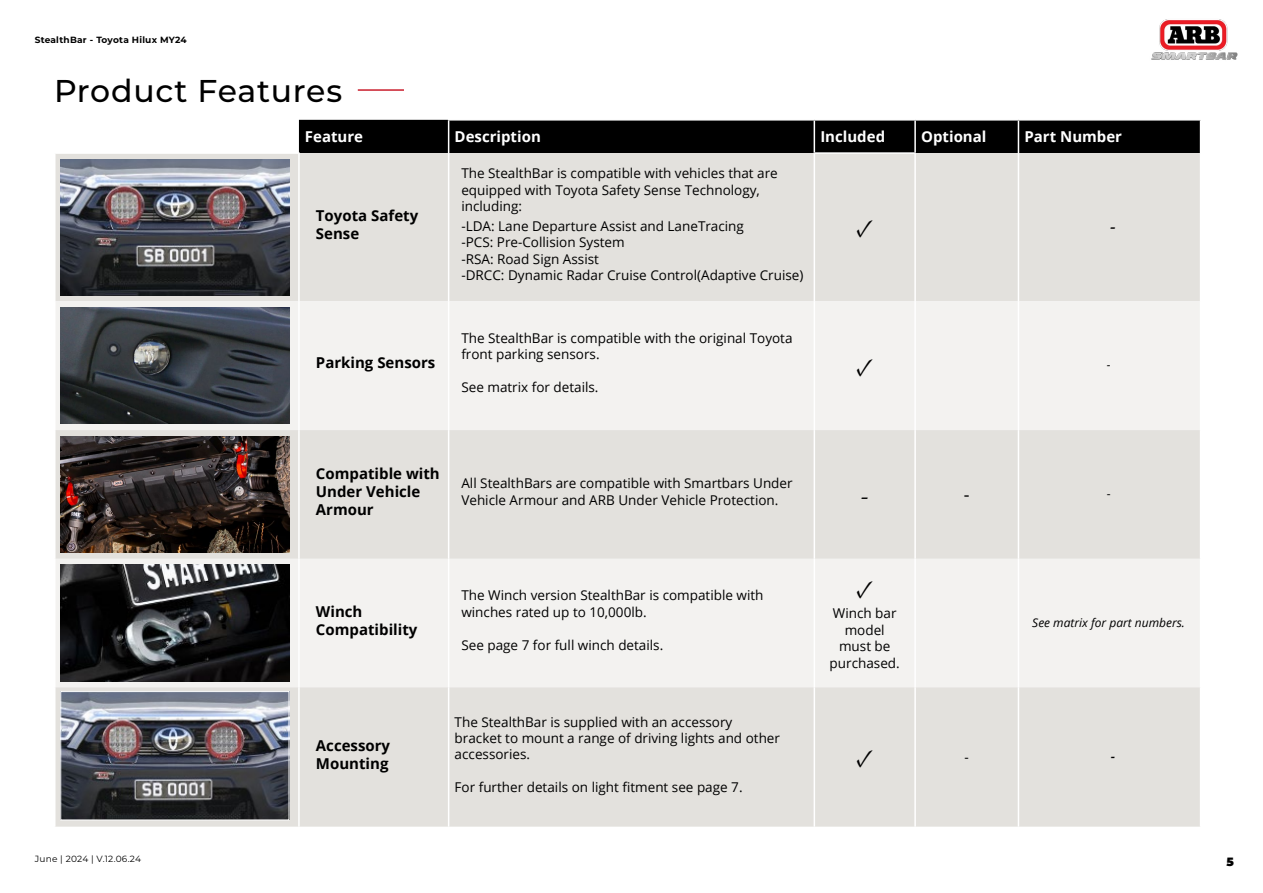
<style>
.page{position:relative;width:1263px;height:893px;background:#fff}
.page>*{position:absolute;margin:0;border:0;box-sizing:border-box;transform-origin:0 0}
.t1{font:500 31.5px "Montserrat";letter-spacing:.025em;color:#000}
.t2{font:25.5px "Minion Pro";color:#000}
.t3{font:italic 18px "Open Sans";color:#000}
.t4{font:18px "Open Sans";color:#000}
.t5{font:700 15px/18px "Open Sans";color:#000}
.t6{font:700 15px "Open Sans";color:#fff}
.t7{font:13.5px/16.5px "Open Sans";color:#000}
.t8{font:italic 600 13.5px "Open Sans";color:#000}
.t9{font:italic 12px "Open Sans";color:#000}
.t10{font:900 12px "Montserrat";color:#000}
.t11{font:12px "Open Sans";color:#000}
.t12{font:700 9px "Montserrat";letter-spacing:.025em;color:#000}
.t13{font:9px "Montserrat";letter-spacing:.025em;color:#000}
</style>
<div class="page">
<img style="left:1151px;top:19px;width:87px;height:41px">
<div style="left:299px;top:120px;width:901px;height:33px;background:#000"></div>
<div style="left:56px;top:153px;width:1144px;height:148px;background:#e3e1dd"></div>
<div style="left:56px;top:301px;width:1144px;height:129px;background:#f3f2f0"></div>
<svg style="left:56px;top:430px;width:1144px;height:397px;fill:#e3e1dd"></svg>
<hr style="left:814px;top:152px;width:102px;height:2px;background:#fff">
<hr style="left:814px;top:119px;width:101px;height:2px;background:#fff">
<hr style="left:915px;top:119px;width:103px;height:2px;background:#fff">
<hr style="left:914px;top:121px;width:2px;height:31px;background:#fff">
<hr style="left:914px;top:154px;width:2px;height:147px;background:#fff">
<hr style="left:1018px;top:119px;width:183px;height:2px;background:#fff">
<hr style="left:1018px;top:121px;width:1px;height:32px;background:#fff">
<hr style="left:1018px;top:153px;width:1px;height:148px;background:#fff">
<hr style="left:448px;top:119px;width:366px;height:2px;background:#fff">
<hr style="left:448px;top:121px;width:1px;height:32px;background:#fff">
<hr style="left:814px;top:121px;width:1px;height:31px;background:#fff">
<hr style="left:448px;top:153px;width:1px;height:148px;background:#fff">
<hr style="left:814px;top:154px;width:1px;height:147px;background:#fff">
<hr style="left:54px;top:152px;width:246px;height:2px;background:#fff">
<hr style="left:298px;top:154px;width:2px;height:147px;background:#fff">
<hr style="left:298px;top:301px;width:2px;height:129px;background:#fff">
<hr style="left:448px;top:301px;width:1px;height:129px;background:#fff">
<hr style="left:814px;top:301px;width:1px;height:129px;background:#fff">
<hr style="left:914px;top:301px;width:2px;height:129px;background:#fff">
<hr style="left:1018px;top:301px;width:1px;height:129px;background:#fff">
<hr style="left:298px;top:430px;width:2px;height:129px;background:#fff">
<hr style="left:448px;top:430px;width:1px;height:129px;background:#fff">
<hr style="left:814px;top:430px;width:1px;height:129px;background:#fff">
<hr style="left:914px;top:430px;width:2px;height:129px;background:#fff">
<hr style="left:1018px;top:430px;width:1px;height:129px;background:#fff">
<hr style="left:298px;top:559px;width:2px;height:128px;background:#fff">
<hr style="left:448px;top:559px;width:1px;height:128px;background:#fff">
<hr style="left:814px;top:559px;width:1px;height:128px;background:#fff">
<hr style="left:914px;top:559px;width:2px;height:128px;background:#fff">
<hr style="left:1018px;top:559px;width:1px;height:128px;background:#fff">
<hr style="left:298px;top:687px;width:2px;height:140px;background:#fff">
<hr style="left:448px;top:687px;width:1px;height:140px;background:#fff">
<hr style="left:814px;top:687px;width:1px;height:140px;background:#fff">
<hr style="left:914px;top:687px;width:2px;height:140px;background:#fff">
<hr style="left:1018px;top:687px;width:1px;height:140px;background:#fff">
<img style="left:61px;top:159px;width:228px;height:136px">
<img style="left:61px;top:307px;width:228px;height:117px">
<img style="left:61px;top:436px;width:228px;height:117px">
<img style="left:61px;top:565px;width:228px;height:116px">
<img style="left:63px;top:693px;width:224px;height:125px">
<div style="left:61px;top:691px;width:228px;height:129px;border:1px solid #fff"></div>
<hr style="left:358px;top:89px;width:46px;height:2px;background:#ca1d2c">
<p class="t12" style="left:35px;top:33px;width:153px">StealthBar - Toyota Hilux MY24</p>
<h1 class="t1" style="left:54px;top:68px;width:290px">Product Features</h1>
<p class="t6" style="left:305px;top:126px;width:60px">Feature</p>
<p class="t6" style="left:455px;top:126px;width:88px">Description</p>
<p class="t6" style="left:820px;top:126px;width:66px">Included</p>
<p class="t6" style="left:921px;top:126px;width:67px">Optional</p>
<p class="t6" style="left:1024px;top:126px;width:99px">Part Number</p>
<p class="t5" style="left:316px;top:206px;width:104px">Toyota Safety<br>Sense</p>
<p class="t5" style="left:316px;top:353px;width:121px">Parking Sensors</p>
<p class="t7" style="left:461px;top:165px;width:318px">The StealthBar is compatible with vehicles that are equipped with Toyota Safety Sense Technology, including:</p>
<p class="t7" style="left:461px;top:217px;width:344px">-LDA: Lane Departure Assist and LaneTracing<br>-PCS: Pre-Collision System<br>-RSA: Road Sign Assist<br>-DRCC: Dynamic Radar Cruise Control(Adaptive Cruise)</p>
<h2 class="t2" style="left:856px;top:211px;width:19px">✓</h2>
<h3 class="t3" style="left:1110px;top:214px;width:7px">-</h3>
<p class="t7" style="left:461px;top:330px;width:333px">The StealthBar is compatible with the original Toyota front parking sensors.</p>
<p class="t7" style="left:461px;top:379px;width:139px">See matrix for details.</p>
<h2 class="t2" style="left:856px;top:350px;width:19px">✓</h2>
<p class="t9" style="left:1107px;top:357px;width:5px">-</p>
<p class="t13" style="left:35px;top:853px;width:108px">June | 2024 | V.12.06.24</p>
<p class="t5" style="left:316px;top:464px;width:125px">Compatible with<br>Under Vehicle<br>Armour</p>
<p class="t7" style="left:461px;top:475px;width:333px">All StealthBars are compatible with Smartbars Under<br>Vehicle Armour and ARB Under Vehicle Protection.</p>
<p class="t5" style="left:316px;top:602px;width:103px">Winch<br>Compatibility</p>
<p class="t5" style="left:316px;top:736px;width:76px">Accessory<br>Mounting</p>
<p class="t7" style="left:461px;top:587px;width:304px">The Winch version StealthBar is compatible with winches rated up to 10,000lb.</p>
<p class="t7" style="left:461px;top:636px;width:203px">See page 7 for full winch details.</p>
<p class="t7" style="left:455px;top:713px;width:327px">The StealthBar is supplied with an accessory bracket to mount a range of driving lights and other accessories.</p>
<p class="t7" style="left:455px;top:778px;width:289px">For further details on light fitment see page 7.</p>
<h2 class="t2" style="left:860px;top:478px;width:11px">-</h2>
<h3 class="t4" style="left:964px;top:482px;width:7px">-</h3>
<p class="t11" style="left:1107px;top:486px;width:5px">-</p>
<h2 class="t2" style="left:856px;top:572px;width:19px">✓</h2>
<p class="t7" style="left:830px;top:604px;width:72px;text-align:center">Winch bar model must be purchased.</p>
<p class="t9" style="left:1032px;top:614px;width:154px">See matrix for part numbers.</p>
<h2 class="t2" style="left:856px;top:741px;width:19px">✓</h2>
<p class="t7" style="left:965px;top:749px;width:6px">-</p>
<p class="t8" style="left:1111px;top:747px;width:6px">-</p>
<p class="t10" style="left:1226px;top:853px;width:9px">5</p>
</div>
